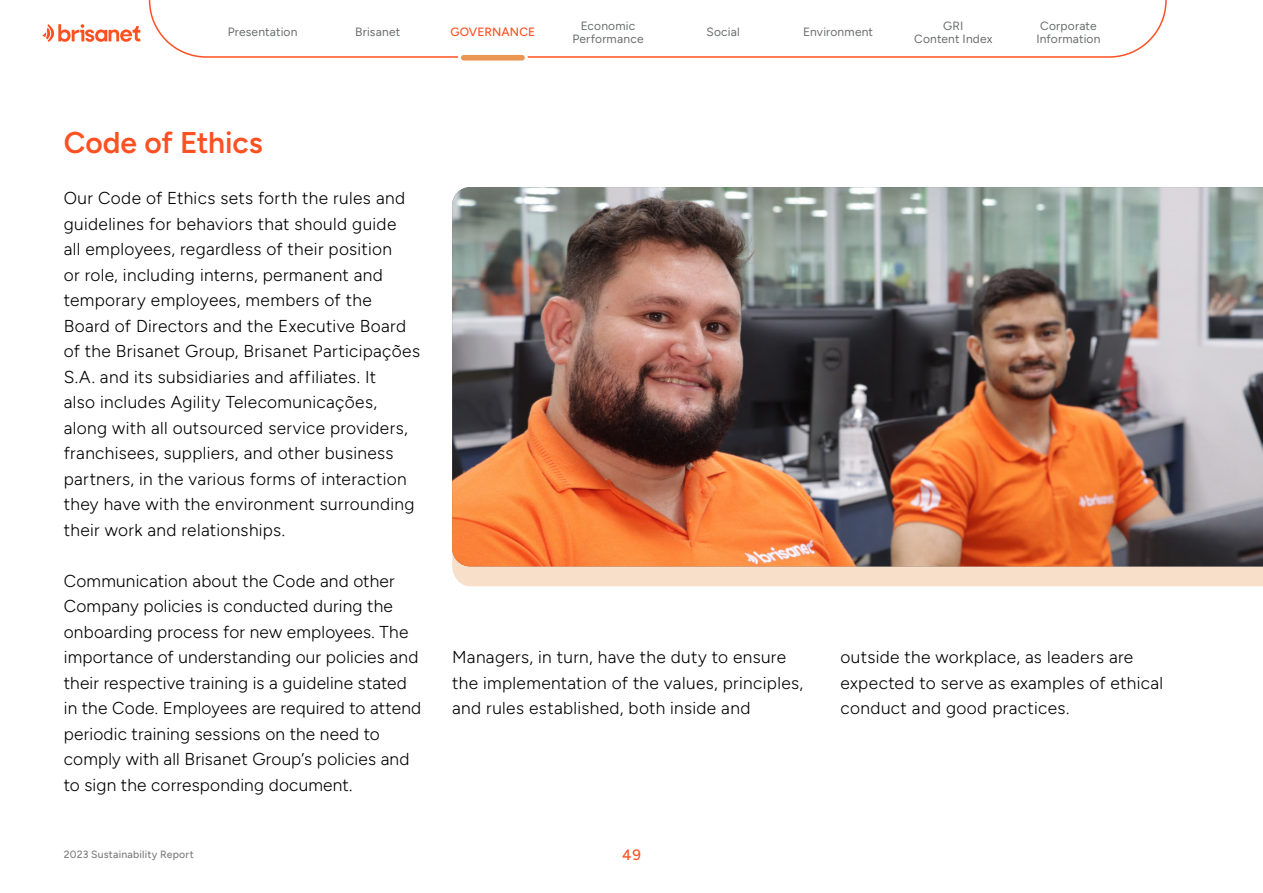
<style>
.page{position:relative;width:1263px;height:893px;background:#fff}
.page>*{position:absolute;margin:0;border:0;box-sizing:border-box;transform-origin:0 0}
._01_subtitulo_x_1_1{font:600 30px "Figtree";letter-spacing:-.005em;color:#ff5022}
._04_texto_corrido{font:300 17.25px/25.5px "Figtree";letter-spacing:.015em;color:#000}
.t1{font:500 15px "Figtree";color:#ff5022}
.t2{font:12px/13.5px "Figtree";letter-spacing:.015em;color:#6b6e6e;text-align:center}
.t3{font:500 12px "Figtree";letter-spacing:.01em;color:#ff5022}
.t4{font:500 10.5px "Figtree";letter-spacing:.02em;color:#808080}
</style>
<div class="page">
<div style="left:452px;top:566px;width:811px;height:20px;background:#f8dfca"></div>
<img style="left:452px;top:187px;width:811px;height:379px">
<svg style="left:149px;top:0;width:1018px;height:58px"></svg>
<svg style="left:42px;top:24px;width:98px;height:18px"></svg>
<svg style="left:456px;top:50px;width:73px;height:11px"></svg>
<p class="t2" style="left:228px;top:25px;width:71px">Presentation</p>
<p class="t2" style="left:355px;top:25px;width:47px">Brisanet</p>
<p class="t3" style="left:450px;top:25px;width:86px">GOVERNANCE</p>
<p class="t2" style="left:572px;top:19px;width:73px">Economic<br>Performance</p>
<p class="t2" style="left:706px;top:25px;width:35px">Social</p>
<p class="t2" style="left:803px;top:25px;width:71px">Environment</p>
<p class="t2" style="left:914px;top:19px;width:80px">GRI<br>Content Index</p>
<p class="t2" style="left:1036px;top:19px;width:66px">Corporate<br>Information</p>
<p class="_01_subtitulo_x_1_1" style="left:64px;top:125px;width:200px">Code of Ethics</p>
<p class="_04_texto_corrido" style="left:64px;top:185px;width:358px">Our Code of Ethics sets forth the rules and guidelines for behaviors that should guide<br>all employees, regardless of their position<br>or role, including interns, permanent and temporary employees, members of the Board of Directors and the Executive Board of the Brisanet Group, Brisanet Participações S.A. and its subsidiaries and affiliates. It<br>also includes Agility Telecomunicações, along with all outsourced service providers, franchisees, suppliers, and other business partners, in the various forms of interaction they have with the environment surrounding their work and relationships.</p>
<p class="_04_texto_corrido" style="left:64px;top:568px;width:359px">Communication about the Code and other Company policies is conducted during the onboarding process for new employees. The importance of understanding our policies and their respective training is a guideline stated in the Code. Employees are required to attend periodic training sessions on the need to comply with all Brisanet Group’s policies and to sign the corresponding document.</p>
<p class="_04_texto_corrido" style="left:452px;top:644px;width:352px">Managers, in turn, have the duty to ensure the implementation of the values, principles, and rules established, both inside and</p>
<p class="_04_texto_corrido" style="left:840px;top:644px;width:324px">outside the workplace, as leaders are expected to serve as examples of ethical conduct and good practices.</p>
<p class="t4" style="left:64px;top:849px;width:131px">2023 Sustainability Report</p>
<p class="t1" style="left:622px;top:846px;width:20px">49</p>
</div>
